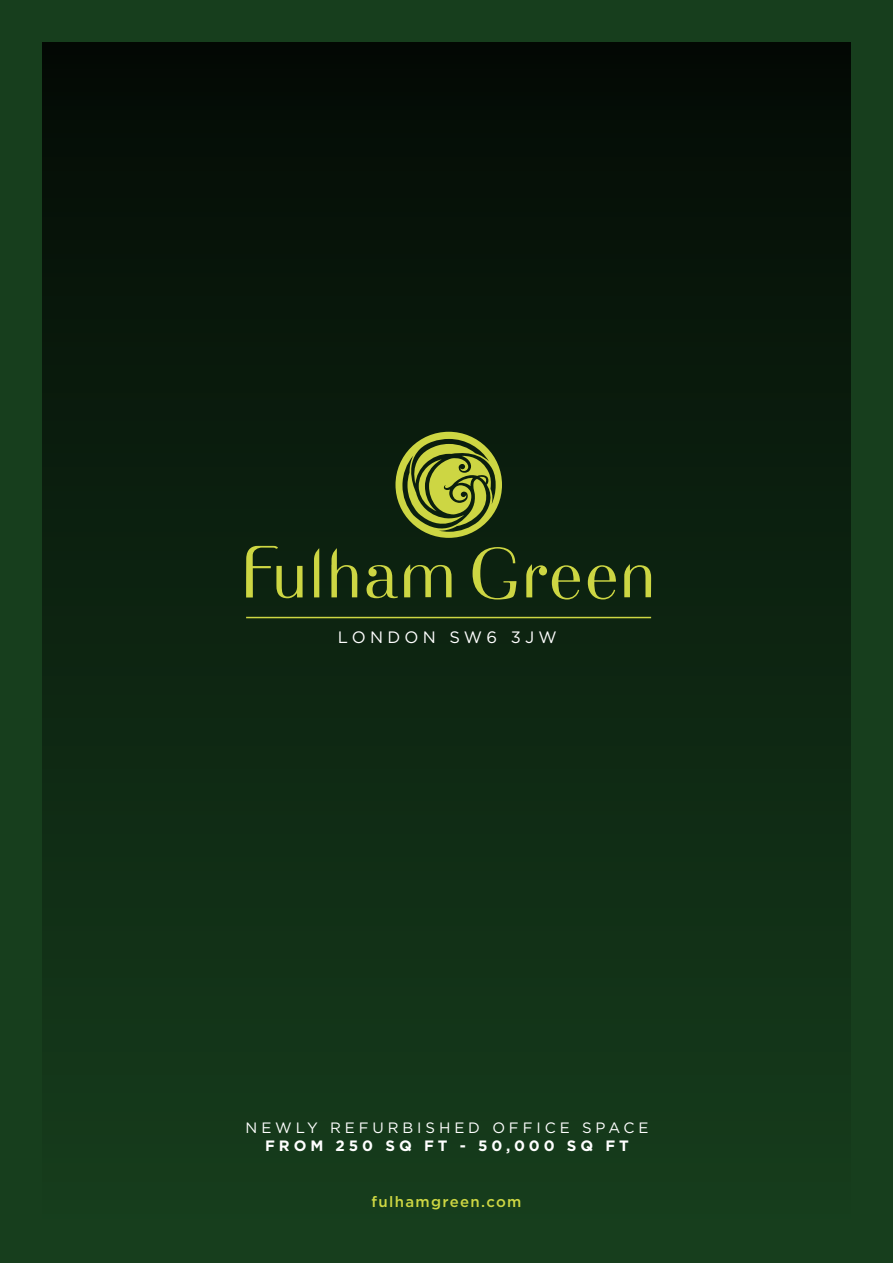
<style>
.page{position:relative;width:893px;height:1263px;background:#173e1d}
.page>*{position:absolute;margin:0;border:0;box-sizing:border-box;transform-origin:0 0}
.t1{font:16.5px "Gotham";letter-spacing:.26em;color:#fff}
.t2{font:15px "Gotham";letter-spacing:.26em;color:#fff}
.t3{font:700 15px "Gotham";letter-spacing:.26em;color:#fff}
.t4{font:500 15px "Gotham";letter-spacing:.09em;color:#ced743}
</style>
<div class="page">
<div style="left:43px;top:43px;width:807px;height:1177px;background:linear-gradient(to bottom,#040b05,#163d1c)"></div>
<svg style="left:395px;top:432px;width:107px;height:108px;background:#6f7d29"></svg>
<svg style="left:246px;top:546px;width:57px;height:52px;background:#3e501d"></svg>
<svg style="left:331px;top:548px;width:26px;height:49px"></svg>
<svg style="left:367px;top:565px;width:31px;height:33px"></svg>
<svg style="left:314px;top:548px;width:5px;height:49px"></svg>
<svg style="left:404px;top:564px;width:48px;height:33px;background:#4f6121"></svg>
<svg style="left:588px;top:565px;width:28px;height:34px"></svg>
<svg style="left:624px;top:564px;width:27px;height:33px"></svg>
<svg style="left:526px;top:564px;width:54px;height:35px;background:#46581f"></svg>
<svg style="left:472px;top:547px;width:44px;height:52px;background:#384b1b"></svg>
<hr style="left:246px;top:617px;width:405px;height:1px;background:#cdd643">
<p class="t1" style="left:338px;top:627px;width:220px">LONDON SW6 3JW</p>
<p class="t2" style="left:246px;top:1117px;width:404px">NEWLY REFURBISHED OFFICE SPACE</p>
<p class="t3" style="left:265px;top:1135px;width:365px">FROM 250 SQ FT - 50,000 SQ FT</p>
<p class="t4" style="left:371px;top:1192px;width:152px">fulhamgreen.com</p>
</div>
